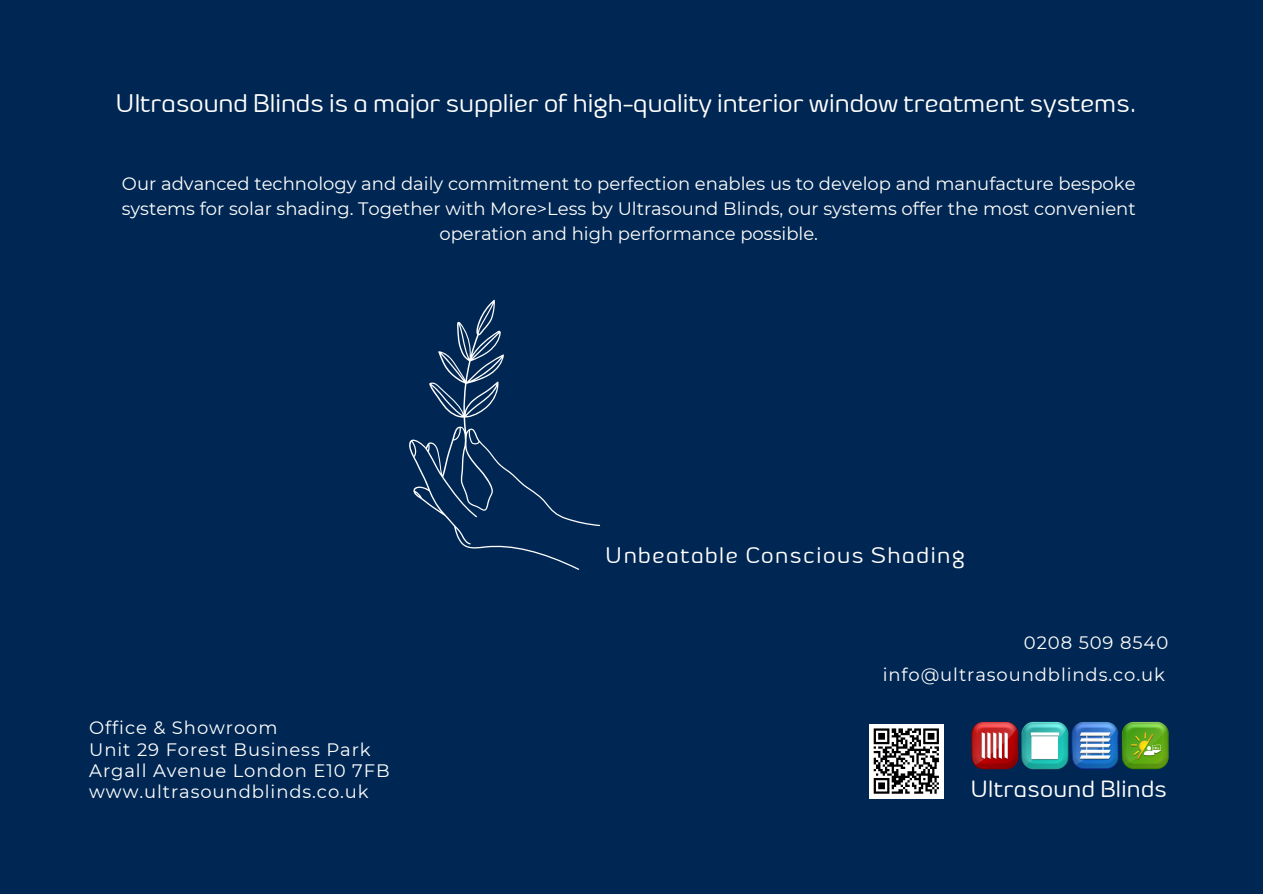
<style>
.page{position:relative;width:1263px;height:894px;background:#fff}
.page>*{position:absolute;margin:0;border:0;box-sizing:border-box;transform-origin:0 0}
.t1{font:25.5px "Byom";color:#fffffd}
.t2{font:23.4px "Byom";letter-spacing:.015em;color:#fff}
.t3{font:22.5px "Byom";letter-spacing:.07em;color:#fff}
.t4{font:18px/24.8px "Montserrat";color:#fffffd;text-align:center}
.t5{font:18px/21.3px "Montserrat";letter-spacing:.05em;color:#fff}
</style>
<div class="page">
<div style="left:0;top:0;width:1263px;height:893px;background:#002753"></div>
<img style="left:971px;top:721px;width:197px;height:49px">
<svg style="left:409px;top:299px;width:191px;height:270px"></svg>
<div style="left:869px;top:723px;width:74px;height:75px;background:#fff"></div>
<svg style="left:873px;top:728px;width:66px;height:66px"></svg>
<h1 class="t1" style="left:116px;top:88px;width:1021px">Ultrasound Blinds is a major supplier of high-quality interior window treatment systems.</h1>
<p class="t4" style="left:122px;top:171px;width:1016px">Our advanced technology and daily commitment to perfection enables us to develop and manufacture bespoke systems for solar shading. Together with More&gt;Less by Ultrasound Blinds, our systems offer the most convenient operation and high performance possible.</p>
<p class="t3" style="left:606px;top:542px;width:360px">Unbeatable Conscious Shading</p>
<p class="t5" style="left:1024px;top:631px;width:146px">0208 509 8540</p>
<p class="t5" style="left:883px;top:663px;width:284px">info@ultrasoundblinds.co.uk</p>
<p class="t5" style="left:89px;top:717px;width:302px">Office &amp; Showroom<br>Unit 29 Forest Business Park<br>Argall Avenue London E10 7FB</p>
<p class="t5" style="left:89px;top:781px;width:281px">www.ultrasoundblinds.co.uk</p>
<p class="t2" style="left:971px;top:775px;width:198px">Ultrasound Blinds</p>
</div>
